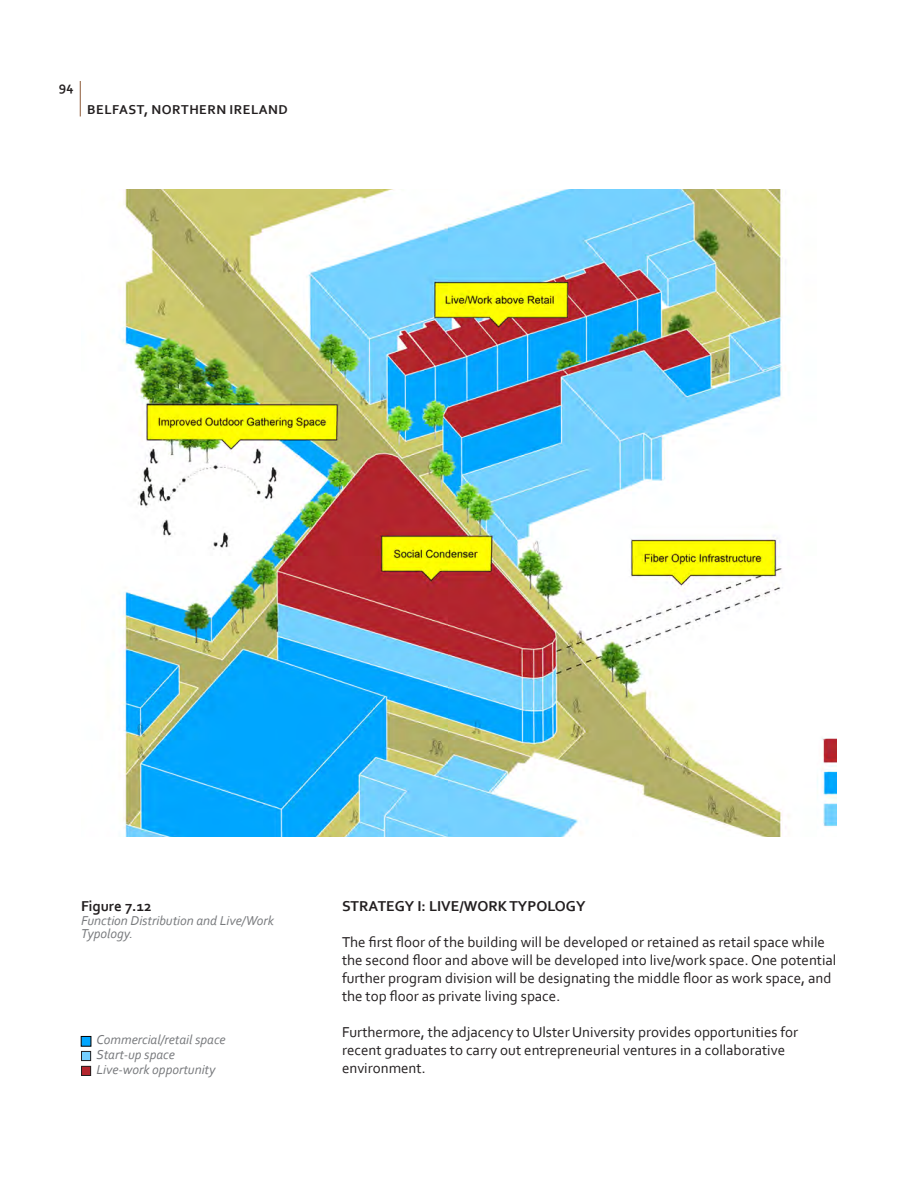
<style>
.page{position:relative;width:918px;height:1188px;background:#fff}
.page>*{position:absolute;margin:0;border:0;box-sizing:border-box;transform-origin:0 0}
.Figure_Number{font:15px/18px "Corbel";color:#231f20}
.Figure_Number-2{font:700 15px "Corbel";color:#231f20}
.Kumasi_Projects_Capt{font:700 15px "Corbel";color:#231f20}
.Kumasi_Projects_Capt-2{font:italic 13.5px/13.5px "Corbel";color:#787a7d}
.t1{font:700 13.5px "Corbel";letter-spacing:.04em;color:#231f20}
</style>
<div class="page">
<img style="left:119px;top:189px;width:718px;height:648px">
<div style="left:82px;top:1066px;width:9px;height:9px;background:#b3262e"></div>
<div style="left:81px;top:1066px;width:10px;height:10px;border:1px solid #231f20"></div>
<div style="left:82px;top:1051px;width:9px;height:10px;background:#75cfff"></div>
<div style="left:81px;top:1051px;width:10px;height:10px;border:1px solid #231f20"></div>
<div style="left:81px;top:1036px;width:10px;height:10px;background:#01a6ff;border:1px solid #000"></div>
<hr style="left:80px;top:81px;width:1px;height:35px;background:#9a6c4e">
<p class="t1" style="left:59px;top:78px;width:16px">94</p>
<p class="t1" style="left:87px;top:101px;width:202px">BELFAST, NORTHERN IRELAND</p>
<p class="Kumasi_Projects_Capt" style="left:81px;top:897px;width:72px">Figure 7.12</p>
<p class="Kumasi_Projects_Capt-2" style="left:81px;top:913px;width:195px">Function Distribution and Live/Work<br>Typology.</p>
<p class="Kumasi_Projects_Capt-2" style="left:97px;top:1033px;width:131px">Commercial/retail space</p>
<p class="Kumasi_Projects_Capt-2" style="left:97px;top:1048px;width:80px">Start-up space</p>
<p class="Kumasi_Projects_Capt-2" style="left:97px;top:1063px;width:120px">Live-work opportunity</p>
<p class="Figure_Number-2" style="left:342px;top:897px;width:245px">STRATEGY I: LIVE/WORK TYPOLOGY</p>
<p class="Figure_Number" style="left:342px;top:933px;width:496px">The first floor of the building will be developed or retained as retail space while the second floor and above will be developed into live/work space. One potential further program division will be designating the middle floor as work space, and the top floor as private living space.</p>
<p class="Figure_Number" style="left:342px;top:1023px;width:458px">Furthermore, the adjacency to Ulster University provides opportunities for recent graduates to carry out entrepreneurial ventures in a collaborative environment.</p>
</div>
